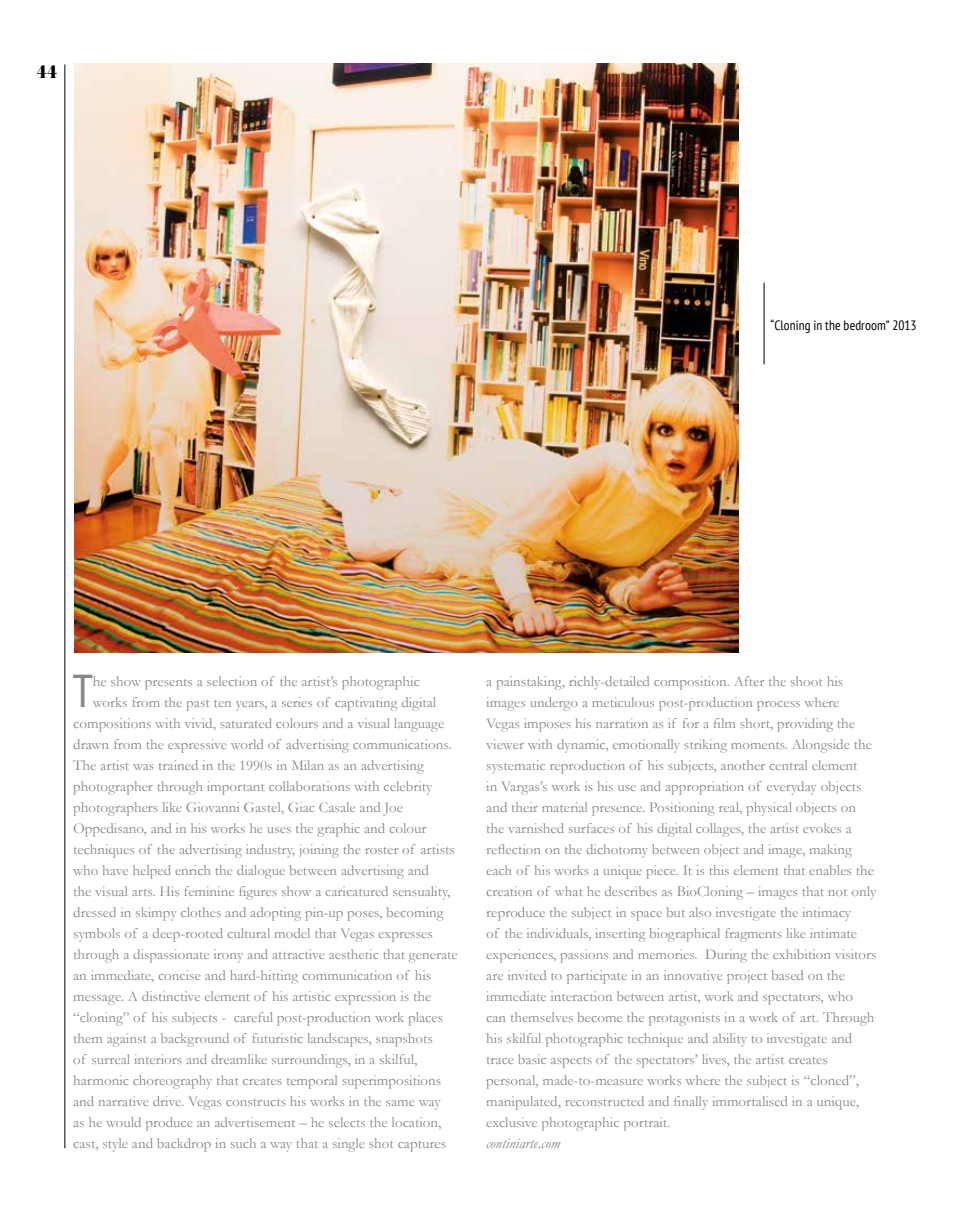
<style>
.page{position:relative;width:978px;height:1212px;background:#fff}
.page>*{position:absolute;margin:0;border:0;box-sizing:border-box;transform-origin:0 0}
.t1{font:42.9px "Futura";color:#878787}
.t2{font:18px "K22 Didoni";color:#000}
.t3{font:15px/21px "Garamond";color:#878787}
.t4{font:italic 15px "Garamond";color:#878787}
.t5{font:condensed 13.5px "PT Sans";letter-spacing:.01em;color:#000}
</style>
<div class="page">
<hr style="left:64px;top:64px;width:1px;height:1084px;background:#000">
<img style="left:74px;top:64px;width:664px;height:589px">
<hr style="left:764px;top:283px;width:1px;height:81px;background:#000">
<p class="t2" style="left:37px;top:64px;width:22px">44</p>
<p class="t5" style="left:770px;top:316px;width:148px">“Cloning in the bedroom” 2013</p>
<h1 class="t1" style="left:73px;top:664px;width:22px">T</h1>
<p class="t3" style="left:93px;top:670px;width:329px">he show presents a selection of the artist’s photographic</p>
<p class="t3" style="left:93px;top:691px;width:345px">works from the past ten years, a series of captivating digital</p>
<p class="t3" style="left:73px;top:712px;width:373px">compositions with vivid, saturated colours and a visual language</p>
<p class="t3" style="left:73px;top:733px;width:380px">drawn from the expressive world of advertising communications.</p>
<p class="t3" style="left:73px;top:754px;width:352px">The artist was trained in the 1990s in Milan as an advertising</p>
<p class="t3" style="left:73px;top:775px;width:361px">photographer through important collaborations with celebrity</p>
<p class="t3" style="left:73px;top:796px;width:331px">photographers like Giovanni Gastel, Giac Casale and Joe</p>
<p class="t3" style="left:73px;top:817px;width:355px">Oppedisano, and in his works he uses the graphic and colour</p>
<p class="t3" style="left:73px;top:838px;width:383px">techniques of the advertising industry, joining the roster of artists</p>
<p class="t3" style="left:73px;top:859px;width:357px">who have helped enrich the dialogue between advertising and</p>
<p class="t3" style="left:73px;top:880px;width:379px">the visual arts. His feminine figures show a caricatured sensuality,</p>
<p class="t3" style="left:73px;top:901px;width:372px">dressed in skimpy clothes and adopting pin-up poses, becoming</p>
<p class="t3" style="left:73px;top:922px;width:361px">symbols of a deep-rooted cultural model that Vegas expresses</p>
<p class="t3" style="left:73px;top:943px;width:386px">through a dispassionate irony and attractive aesthetic that generate</p>
<p class="t3" style="left:73px;top:964px;width:360px">an immediate, concise and hard-hitting communication of his</p>
<p class="t3" style="left:73px;top:985px;width:360px">message. A distinctive element of his artistic expression is the</p>
<p class="t3" style="left:73px;top:1006px;width:371px">“cloning” of his subjects - careful post-production work places</p>
<p class="t3" style="left:73px;top:1027px;width:361px">them against a background of futuristic landscapes, snapshots</p>
<p class="t3" style="left:73px;top:1048px;width:346px">of surreal interiors and dreamlike surroundings, in a skilful,</p>
<p class="t3" style="left:73px;top:1069px;width:370px">harmonic choreography that creates temporal superimpositions</p>
<p class="t3" style="left:73px;top:1090px;width:369px">and narrative drive. Vegas constructs his works in the same way</p>
<p class="t3" style="left:73px;top:1111px;width:370px">as he would produce an advertisement – he selects the location,</p>
<p class="t3" style="left:73px;top:1132px;width:374px">cast, style and backdrop in such a way that a single shot captures</p>
<p class="t3" style="left:486px;top:670px;width:392px">a painstaking, richly-detailed composition. After the shoot his images undergo a meticulous post-production process where Vegas imposes his narration as if for a film short, providing the viewer with dynamic, emotionally striking moments. Alongside the systematic reproduction of his subjects, another central element<br>in Vargas’s work is his use and appropriation of everyday objects and their material presence. Positioning real, physical objects on the varnished surfaces of his digital collages, the artist evokes a reflection on the dichotomy between object and image, making each of his works a unique piece. It is this element that enables the creation of what he describes as BioCloning – images that not only reproduce the subject in space but also investigate the intimacy<br>of the individuals, inserting biographical fragments like intimate experiences, passions and memories. During the exhibition visitors are invited to participate in an innovative project based on the immediate interaction between artist, work and spectators, who<br>can themselves become the protagonists in a work of art. Through his skilful photographic technique and ability to investigate and trace basic aspects of the spectators’ lives, the artist creates personal, made-to-measure works where the subject is “cloned”, manipulated, reconstructed and finally immortalised in a unique, exclusive photographic portrait.</p>
<p class="t4" style="left:486px;top:1134px;width:75px">continiarte.com</p>
</div>
